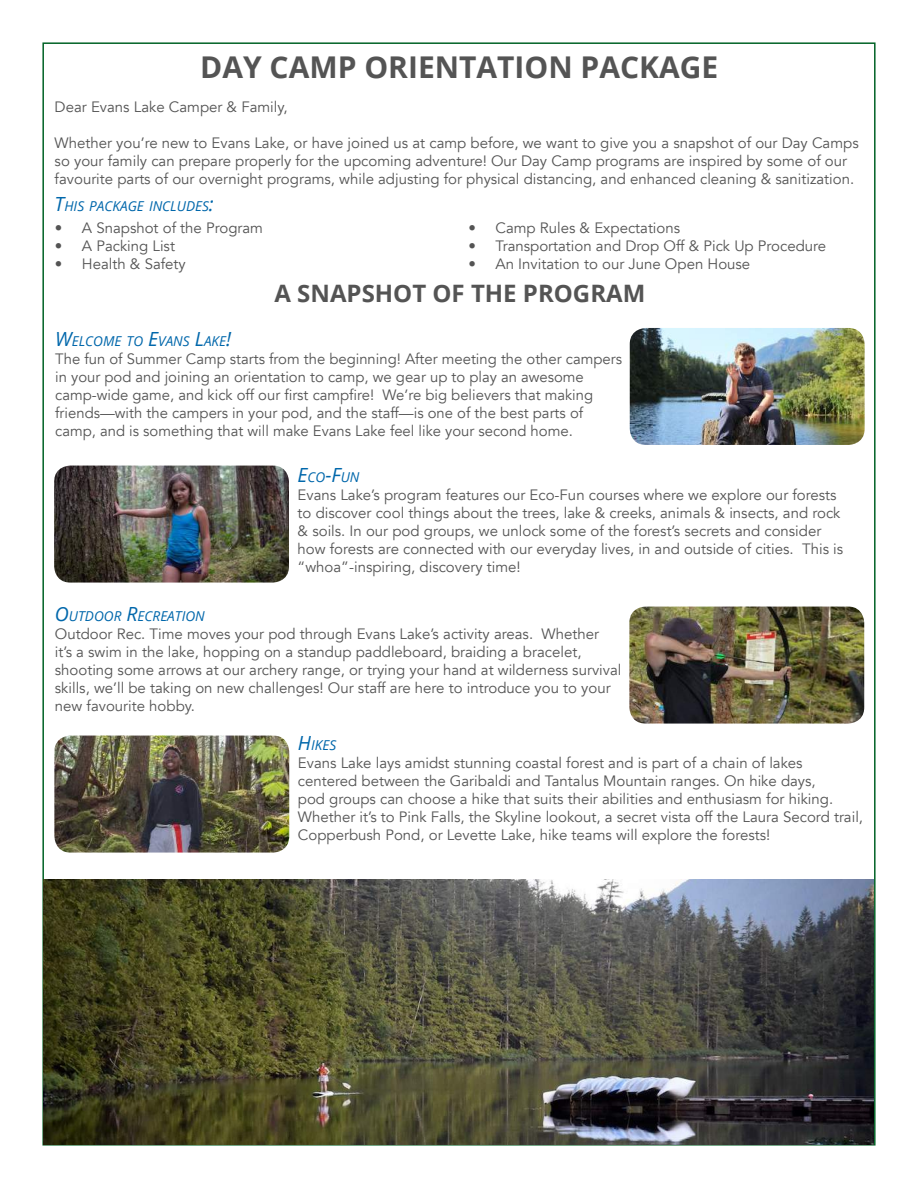
<style>
.page{position:relative;width:918px;height:1188px;background:#fff}
.page>*{position:absolute;margin:0;border:0;box-sizing:border-box;transform-origin:0 0}
.t1{font:700 30px "Open Sans";color:#545454}
.t2{font:700 24px "Open Sans";color:#545454}
.t3{font:15px/18px "Avenir";color:#545454}
.t4{font:italic 13.65px "Open Sans";color:#0067ab}
.s1{font-size:19.5px}
</style>
<div class="page">
<img style="left:630px;top:328px;width:235px;height:117px">
<img style="left:54px;top:466px;width:235px;height:117px">
<img style="left:54px;top:736px;width:235px;height:117px">
<img style="left:629px;top:607px;width:235px;height:117px">
<img style="left:44px;top:879px;width:830px;height:265px">
<h1 class="t1" style="left:200px;top:46px;width:520px">DAY CAMP ORIENTATION PACKAGE</h1>
<p class="t3" style="left:55px;top:98px;width:234px">Dear Evans Lake Camper &amp; Family,</p>
<p class="t3" style="left:55px;top:134px;width:806px">Whether you’re new to Evans Lake, or have joined us at camp before, we want to give you a snapshot of our Day Camps so your family can prepare properly for the upcoming adventure! Our Day Camp programs are inspired by some of our favourite parts of our overnight programs, while adjusting for physical distancing, and enhanced cleaning &amp; sanitization.</p>
<p class="t4" style="left:55px;top:197px;width:161px"><span class="s1">T</span>HIS PACKAGE INCLUDES<span class="s1">:</span></p>
<p class="t3" style="left:55px;top:219px;width:210px">• A Snapshot of the Program</p>
<p class="t3" style="left:55px;top:237px;width:122px">• A Packing List</p>
<p class="t3" style="left:55px;top:255px;width:132px">• Health &amp; Safety</p>
<p class="t3" style="left:468px;top:219px;width:213px">• Camp Rules &amp; Expectations</p>
<p class="t3" style="left:468px;top:237px;width:359px">• Transportation and Drop Off &amp; Pick Up Procedure</p>
<p class="t3" style="left:468px;top:255px;width:283px">• An Invitation to our June Open House</p>
<h2 class="t2" style="left:275px;top:276px;width:372px">A SNAPSHOT OF THE PROGRAM</h2>
<p class="t4" style="left:55px;top:332px;width:178px"><span class="s1">W</span>ELCOME TO <span class="s1">E</span>VANS <span class="s1">L</span>AKE<span class="s1">!</span></p>
<p class="t3" style="left:55px;top:350px;width:568px">The fun of Summer Camp starts from the beginning! After meeting the other campers in your pod and joining an orientation to camp, we gear up to play an awesome camp-wide game, and kick off our first campfire! We’re big believers that making friends—with the campers in your pod, and the staff—is one of the best parts of camp, and is something that will make Evans Lake feel like your second home.</p>
<p class="t4" style="left:298px;top:467px;width:63px"><span class="s1">E</span>CO<span class="s1">-F</span>UN</p>
<p class="t3" style="left:298px;top:486px;width:547px">Evans Lake’s program features our Eco-Fun courses where we explore our forests to discover cool things about the trees, lake &amp; creeks, animals &amp; insects, and rock &amp; soils. In our pod groups, we unlock some of the forest’s secrets and consider how forests are connected with our everyday lives, in and outside of cities. This is “whoa”-inspiring, discovery time!</p>
<p class="t4" style="left:55px;top:607px;width:151px"><span class="s1">O</span>UTDOOR <span class="s1">R</span>ECREATION</p>
<p class="t3" style="left:55px;top:626px;width:568px">Outdoor Rec. Time moves your pod through Evans Lake’s activity areas. Whether<br>it’s a swim in the lake, hopping on a standup paddleboard, braiding a bracelet, shooting some arrows at our archery range, or trying your hand at wilderness survival skills, we’ll be taking on new challenges! Our staff are here to introduce you to your new favourite hobby.</p>
<p class="t4" style="left:298px;top:736px;width:40px"><span class="s1">H</span>IKES</p>
<p class="t3" style="left:298px;top:755px;width:567px">Evans Lake lays amidst stunning coastal forest and is part of a chain of lakes centered between the Garibaldi and Tantalus Mountain ranges. On hike days,<br>pod groups can choose a hike that suits their abilities and enthusiasm for hiking.<br>Whether it’s to Pink Falls, the Skyline lookout, a secret vista off the Laura Secord trail, Copperbush Pond, or Levette Lake, hike teams will explore the forests!</p>
</div>
